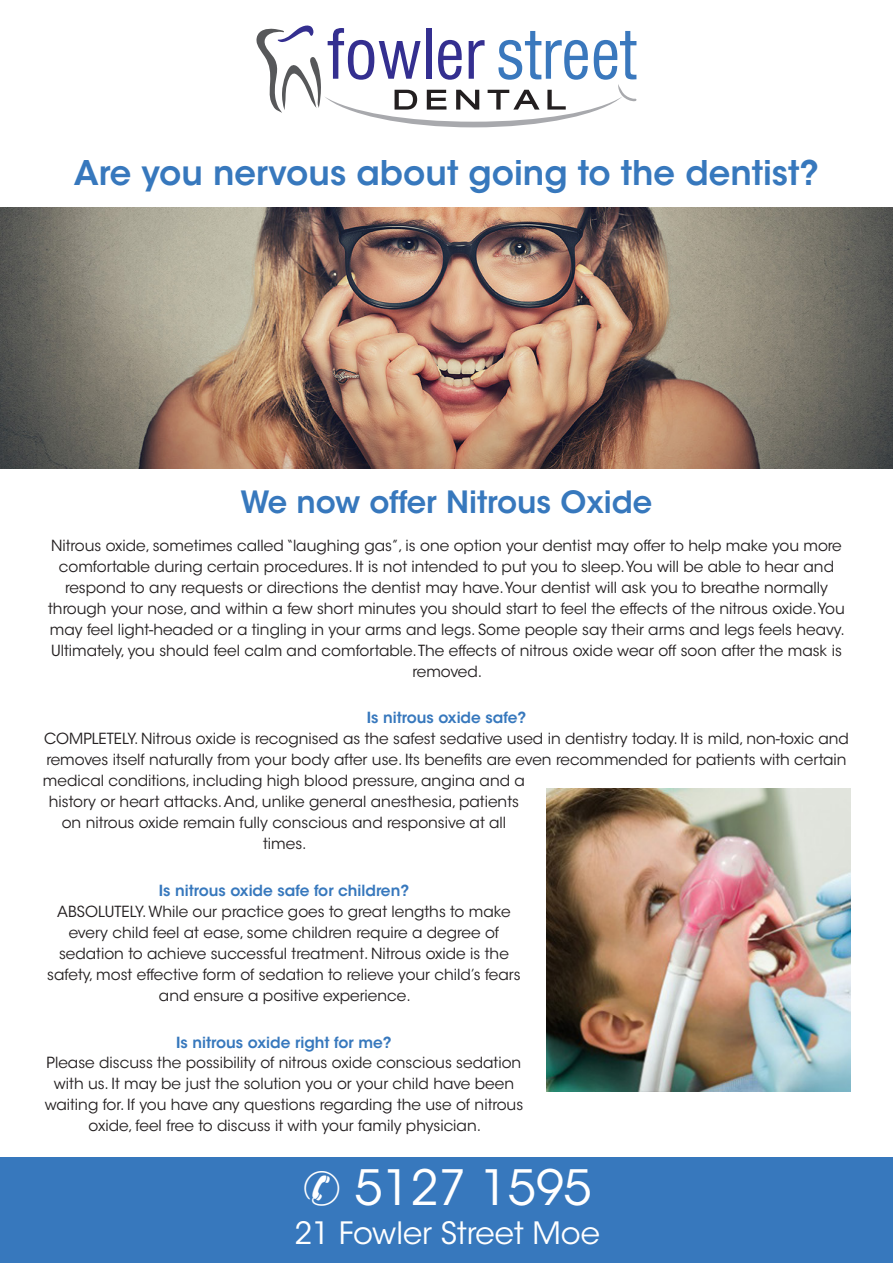
<style>
.page{position:relative;width:893px;height:1263px;background:#fff}
.page>*{position:absolute;margin:0;border:0;box-sizing:border-box;transform-origin:0 0}
.t1{font:48.45px "ITC Avant Garde Std";color:#fff}
.t2{font:600 33.75px "ITC Avant Garde Std";color:#3778bd}
.t3{font:30.6px "ITC Avant Garde Std";color:#fff}
.t4{font:600 30.45px "ITC Avant Garde Std";color:#3778bd}
.t5{font:15.3px/21px "ITC Avant Garde Std";color:#231f20;text-align:center}
.t6{font:600 15.3px "ITC Avant Garde Std";color:#3778bd}
.s1{font-weight:600;color:#3778bd}
</style>
<div class="page">
<svg style="left:256px;top:26px;width:380px;height:101px"></svg>
<div style="left:0;top:1158px;width:893px;height:105px;background:#3778bd"></div>
<img style="left:0;top:208px;width:893px;height:261px">
<img style="left:547px;top:788px;width:303px;height:304px">
<p class="t2" style="left:74px;top:151px;width:747px">Are you nervous about going to the dentist?</p>
<p class="t4" style="left:241px;top:482px;width:413px">We now offer Nitrous Oxide</p>
<p class="t5" style="left:48px;top:535px;width:798px">Nitrous oxide, sometimes called “laughing gas”, is one option your dentist may offer to help make you more comfortable during certain procedures. It is not intended to put you to sleep. You will be able to hear and respond to any requests or directions the dentist may have. Your dentist will ask you to breathe normally through your nose, and within a few short minutes you should start to feel the effects of the nitrous oxide. You may feel light-headed or a tingling in your arms and legs. Some people say their arms and legs feels heavy.<br>Ultimately, you should feel calm and comfortable. The effects of nitrous oxide wear off soon after the mask is removed.</p>
<p class="t6" style="left:367px;top:708px;width:161px">Is nitrous oxide safe?</p>
<p class="t5" style="left:44px;top:728px;width:806px">COMPLETELY. Nitrous oxide is recognised as the safest sedative used in dentistry today. It is mild, non-toxic and</p>
<p class="t5" style="left:46px;top:749px;width:802px">removes itself naturally from your body after use. Its benefits are even recommended for patients with certain</p>
<p class="t5" style="left:43px;top:770px;width:483px">medical conditions, including high blood pressure, angina and a</p>
<p class="t5" style="left:49px;top:791px;width:472px">history or heart attacks. And, unlike general anesthesia, patients</p>
<p class="t5" style="left:62px;top:812px;width:446px">on nitrous oxide remain fully conscious and responsive at all</p>
<p class="t5" style="left:263px;top:833px;width:45px">times.</p>
<p class="t5" style="left:47px;top:880px;width:475px"><span class="s1">Is nitrous oxide safe for children?<br></span>ABSOLUTELY. While our practice goes to great lengths to make every child feel at ease, some children require a degree of sedation to achieve successful treatment. Nitrous oxide is the safety, most effective form of sedation to relieve your child’s fears and ensure a positive experience.</p>
<p class="t5" style="left:45px;top:1032px;width:480px"><span class="s1">Is nitrous oxide right for me?<br></span>Please discuss the possibility of nitrous oxide conscious sedation with us. It may be just the solution you or your child have been waiting for. If you have any questions regarding the use of nitrous oxide, feel free to discuss it with your family physician.</p>
<p class="t1" style="left:303px;top:1158px;width:291px">✆ 5127 1595</p>
<p class="t3" style="left:295px;top:1214px;width:307px">21 Fowler Street Moe</p>
</div>
